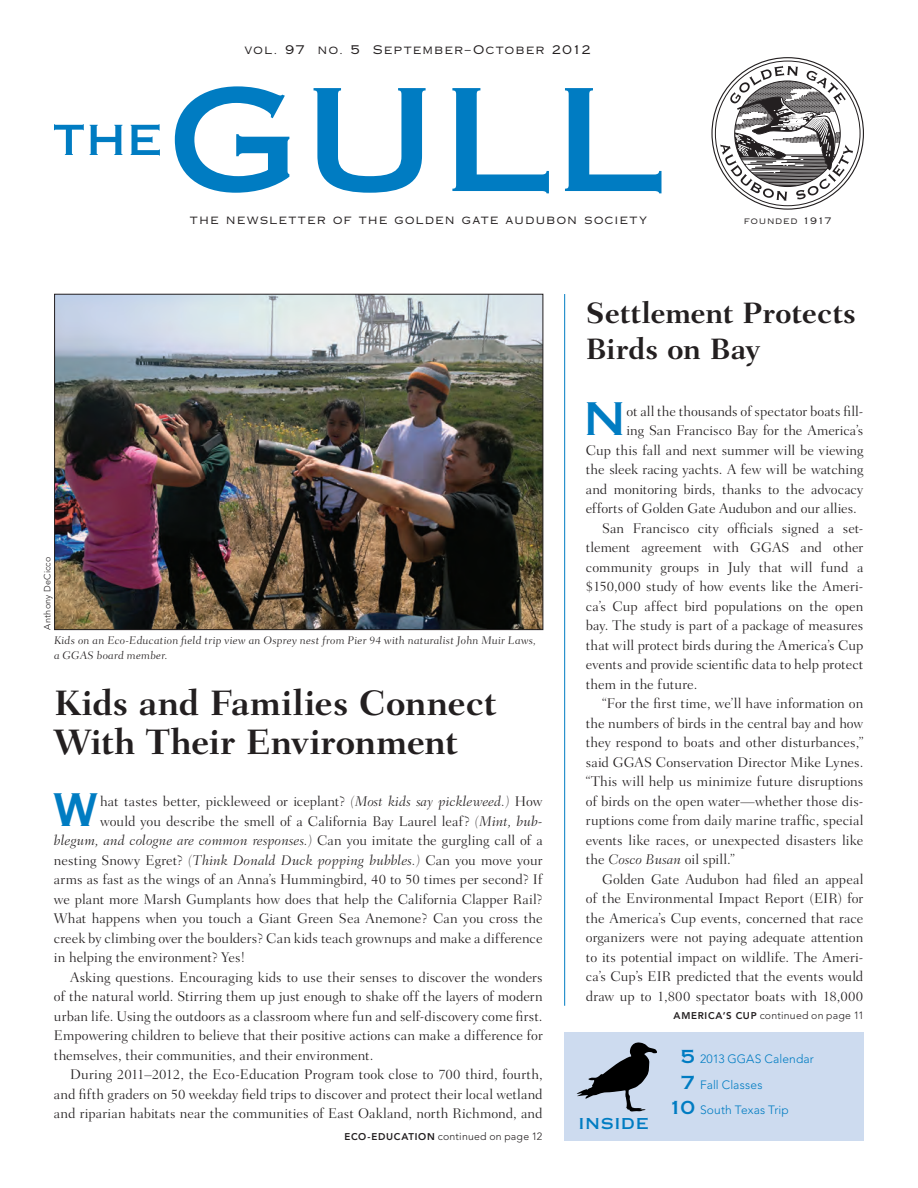
<style>
.page{position:relative;width:918px;height:1188px;background:#fff}
.page>*{position:absolute;margin:0;border:0;box-sizing:border-box;transform-origin:0 0}
.Trips_4__Leader{font:45px "Copperplate Thirty One AB";color:#007cc2}
.Headline_Cover{font:700 36px "Fairfield LH";letter-spacing:-.01em;color:#231f20}
.Headline_1{font:700 30px "Fairfield LH";letter-spacing:-.01em;color:#231f20}
.Deptartment_Title{font:18px "Copperplate Thirty One AB";letter-spacing:.035em;color:#007cc2}
.Text-Main{font:300 14.25px/19.5px "Fairfield LH";color:#231f20;text-align:justify}
.Text-1st_paragraph{font:300 14.25px "Fairfield LH";color:#231f20}
.Text-1st_paragraph-2{font:italic 300 14.25px "Fairfield LH";letter-spacing:.005em;color:#231f20}
.t1{font:12px "Copperplate Thirty Two AB";letter-spacing:.09em;color:#231f20}
.t2{font:300 12px "Avenir";letter-spacing:.01em;color:#007cc2}
.Photo_Caption{font:300 11.25px/15px "Fairfield LH Caption";letter-spacing:.015em;color:#231f20}
.t3{font:300 10.5px "Avenir";letter-spacing:.02em;color:#231f20}
.Photo_Credit{font:300 9px "Avenir";letter-spacing:.025em;color:#231f20}
.t4{font:9px "Copperplate Thirty Two AB";letter-spacing:.09em;color:#231f20}
.s1{font-style:italic}
.s2{font-style:normal}
.s3{font-weight:800;font-size:9.75px}
.s4{font-family:"Copperplate Thirty One AB";font-weight:400;font-size:18px}
</style>
<div class="page">
<svg style="left:175px;top:86px;width:486px;height:107px"></svg>
<svg style="left:54px;top:124px;width:106px;height:32px"></svg>
<svg style="left:720px;top:66px;width:133px;height:135px"></svg>
<div style="left:564px;top:1032px;width:300px;height:109px;background:#cddbef"></div>
<svg style="left:576px;top:1042px;width:81px;height:70px"></svg>
<img style="left:56px;top:296px;width:485px;height:332px">
<hr style="left:564px;top:294px;width:1px;height:712px;background:#007cc2">
<p class="t1" style="left:245px;top:43px;width:348px">VOL. 97 NO. 5 SEPTEMBER–OCTOBER 2012</p>
<p class="t1" style="left:190px;top:213px;width:459px">THE NEWSLETTER OF THE GOLDEN GATE AUDUBON SOCIETY</p>
<p class="t4" style="left:744px;top:216px;width:89px">FOUNDED 1917</p>
<p class="Photo_Credit" style="left:42px;top:630px;width:74px;rotate:-90deg">Anthony DeCicco</p>
<p class="Photo_Caption" style="left:54px;top:633px;width:484px">Kids on an Eco-Education field trip view an Osprey nest from Pier 94 with naturalist John Muir Laws, a GGAS board member.</p>
<p class="Headline_Cover" style="left:54px;top:682px;width:444px">Kids and Families Connect</p>
<p class="Headline_Cover" style="left:54px;top:721px;width:405px">With Their Environment</p>
<p class="Trips_4__Leader" style="left:53px;top:783px;width:46px">W</p>
<p class="Text-1st_paragraph" style="left:100px;top:794px;width:444px">hat tastes better, pickleweed or iceplant? <span class="s1">(Most kids say pickleweed.)</span> How</p>
<p class="Text-1st_paragraph" style="left:100px;top:813px;width:444px">would you describe the smell of a California Bay Laurel leaf? <span class="s1">(Mint, bub-</span></p>
<p class="Text-1st_paragraph-2" style="left:54px;top:833px;width:490px">blegum, and cologne are common responses.) <span class="s2">Can you imitate the gurgling call of a</span></p>
<p class="Text-1st_paragraph" style="left:54px;top:852px;width:490px">nesting Snowy Egret? <span class="s1">(Think Donald Duck popping bubbles.)</span> Can you move your</p>
<p class="Text-1st_paragraph" style="left:54px;top:872px;width:490px">arms as fast as the wings of an Anna’s Hummingbird, 40 to 50 times per second? If</p>
<p class="Text-1st_paragraph" style="left:54px;top:891px;width:490px">we plant more Marsh Gumplants how does that help the California Clapper Rail?</p>
<p class="Text-1st_paragraph" style="left:54px;top:911px;width:490px">What happens when you touch a Giant Green Sea Anemone? Can you cross the</p>
<p class="Text-1st_paragraph" style="left:54px;top:930px;width:490px">creek by climbing over the boulders? Can kids teach grownups and make a difference</p>
<p class="Text-1st_paragraph" style="left:54px;top:950px;width:192px">in helping the environment? Yes!</p>
<p class="Text-Main" style="left:54px;top:968px;width:490px;text-indent:16px">Asking questions. Encouraging kids to use their senses to discover the wonders of the natural world. Stirring them up just enough to shake off the layers of modern urban life. Using the outdoors as a classroom where fun and self-discovery come first.<br>Empowering children to believe that their positive actions can make a difference for themselves, their communities, and their environment.</p>
<p class="Text-Main" style="left:54px;top:1065px;width:490px;text-indent:16px">During 2011–2012, the Eco-Education Program took close to 700 third, fourth, and fifth graders on 50 weekday field trips to discover and protect their local wetland and riparian habitats near the communities of East Oakland, north Richmond, and</p>
<p class="t3" style="left:345px;top:1131px;width:199px"><span class="s3">ECO-EDUCATION</span> continued on page 12</p>
<p class="Headline_1" style="left:586px;top:296px;width:272px">Settlement Protects</p>
<p class="Headline_1" style="left:586px;top:332px;width:175px">Birds on Bay</p>
<p class="Trips_4__Leader" style="left:583px;top:392px;width:44px">N</p>
<p class="Text-1st_paragraph" style="left:626px;top:403px;width:239px">ot all the thousands of spectator boats fill-</p>
<p class="Text-1st_paragraph" style="left:626px;top:422px;width:238px">ing San Francisco Bay for the America’s</p>
<p class="Text-1st_paragraph" style="left:586px;top:442px;width:279px">Cup this fall and next summer will be viewing</p>
<p class="Text-1st_paragraph" style="left:586px;top:461px;width:279px">the sleek racing yachts. A few will be watching</p>
<p class="Text-1st_paragraph" style="left:586px;top:481px;width:279px">and monitoring birds, thanks to the advocacy</p>
<p class="Text-1st_paragraph" style="left:586px;top:500px;width:272px">efforts of Golden Gate Audubon and our allies.</p>
<p class="Text-Main" style="left:586px;top:518px;width:279px;text-indent:16px">San Francisco city officials signed a set&shy;tlement agreement with GGAS and other community groups in July that will fund a $150,000 study of how events like the Ameri&shy;ca’s Cup affect bird populations on the open bay. The study is part of a package of measures that will protect birds during the America’s Cup events and provide scientific data to help protect them in the future.</p>
<p class="Text-Main" style="left:586px;top:694px;width:279px;text-indent:16px">“For the first time, we’ll have information on the numbers of birds in the central bay and how they respond to boats and other disturbances,” said GGAS Conservation Director Mike Lynes. “This will help us minimize future disruptions of birds on the open water—whether those dis&shy;ruptions come from daily marine traffic, special events like races, or unexpected disasters like the <span class="s1">Cosco Busan</span> oil spill.”</p>
<p class="Text-Main" style="left:586px;top:869px;width:279px;text-indent:16px">Golden Gate Audubon had filed an appeal of the Environmental Impact Report (EIR) for the America’s Cup events, concerned that race organizers were not paying adequate attention to its potential impact on wildlife. The Ameri&shy;ca’s Cup’s EIR predicted that the events would draw up to 1,800 spectator boats with 18,000</p>
<p class="Deptartment_Title" style="left:579px;top:1112px;width:72px">inside</p>
<p class="t3" style="left:674px;top:1009px;width:192px"><span class="s3">AMERICA’S CUP</span> continued on page 11</p>
<p class="t2" style="left:681px;top:1052px;width:135px"><span class="s4">5</span> 2013 GGAS Calendar</p>
<p class="t2" style="left:681px;top:1077px;width:83px"><span class="s4">7</span> Fall Classes</p>
<p class="t2" style="left:668px;top:1103px;width:122px"><span class="s4">10</span> South Texas Trip</p>
</div>
